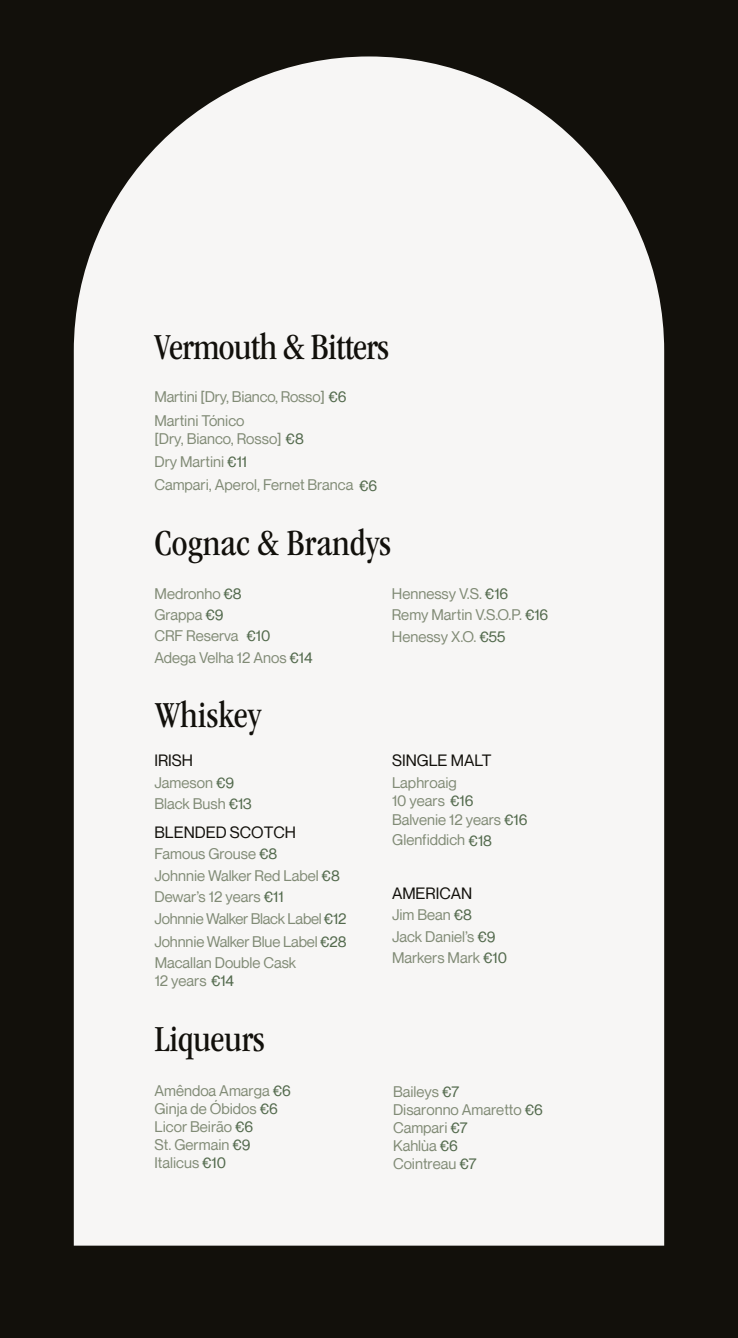
<style>
.page{position:relative;width:738px;height:1338px;background:#fff}
.page>*{position:absolute;margin:0;border:0;box-sizing:border-box;transform-origin:0 0}
.t1{font:condensed 38px "ITC Garamond Std";letter-spacing:-.01em;color:#12100b}
.t2{font:16px "Neue Montreal";color:#12100b}
.t3{font:15px/21.4px "Neue Montreal";color:#818b76}
.s1{color:#536a4d}
</style>
<div class="page">
<div style="left:0;top:0;width:737px;height:1338px;background:#12100b"></div>
<div style="left:74px;top:56px;width:589px;height:1190px;background:#f7f6f5"></div>
<h1 class="t1" style="left:154px;top:326px;width:236px">Vermouth &amp; Bitters</h1>
<p class="t3" style="left:154px;top:385px;width:193px;line-height:23.4px">Martini [Dry, Bianco, Rosso] <span class="s1">€6<br></span>Martini Tónico</p>
<p class="t3" style="left:154px;top:427px;width:224px;line-height:23.4px">[Dry, Bianco, Rosso] <span class="s1">€8<br></span>Dry Martini <span class="s1">€11<br></span>Campari, Aperol, Fernet Branca <span class="s1">€6</span></p>
<h1 class="t1" style="left:154px;top:522px;width:238px">Cognac &amp; Brandys</h1>
<p class="t3" style="left:154px;top:583px;width:160px">Medronho <span class="s1">€8<br></span>Grappa <span class="s1">€9<br></span>CRF Reserva <span class="s1">€10<br></span>Adega Velha 12 Anos <span class="s1">€14</span></p>
<p class="t3" style="left:391px;top:583px;width:158px">Hennessy V.S. <span class="s1">€16<br></span>Remy Martin V.S.O.P. <span class="s1">€16<br></span>Henessy X.O. <span class="s1">€55</span></p>
<h1 class="t1" style="left:155px;top:694px;width:107px">Whiskey</h1>
<p class="t2" style="left:154px;top:751px;width:40px">IRISH</p>
<p class="t3" style="left:154px;top:772px;width:99px">Jameson <span class="s1">€9<br></span>Black Bush <span class="s1">€13</span></p>
<p class="t2" style="left:154px;top:823px;width:143px">BLENDED SCOTCH</p>
<p class="t3" style="left:154px;top:843px;width:193px">Famous Grouse <span class="s1">€8<br></span>Johnnie Walker Red Label <span class="s1">€8<br></span>Dewar’s 12 years <span class="s1">€11<br></span>Johnnie Walker Black Label <span class="s1">€12</span></p>
<p class="t3" style="left:154px;top:931px;width:193px">Johnnie Walker Blue Label <span class="s1">€28</span></p>
<p class="t3" style="left:154px;top:953px;width:143px;line-height:18px">Macallan Double Cask<br>12 years <span class="s1">€14</span></p>
<h1 class="t1" style="left:154px;top:1018px;width:112px">Liqueurs</h1>
<p class="t3" style="left:154px;top:1082px;width:138px;line-height:18px">Amêndoa Amarga <span class="s1">€6<br></span>Ginja de Óbidos <span class="s1">€6<br></span>Licor Beirão <span class="s1">€6<br></span>St. Germain <span class="s1">€9<br></span>Italicus <span class="s1">€10</span></p>
<p class="t2" style="left:391px;top:751px;width:101px">SINGLE MALT</p>
<p class="t3" style="left:391px;top:773px;width:83px;line-height:18px">Laphroaig<br>10 years <span class="s1">€16</span></p>
<p class="t3" style="left:391px;top:810px;width:137px;line-height:20px">Balvenie 12 years <span class="s1">€16<br></span>Glenfiddich <span class="s1">€18</span></p>
<p class="t2" style="left:391px;top:883px;width:82px">AMERICAN</p>
<p class="t3" style="left:391px;top:904px;width:116px">Jim Bean <span class="s1">€8<br></span>Jack Daniel’s <span class="s1">€9<br></span>Markers Mark <span class="s1">€10</span></p>
<p class="t3" style="left:393px;top:1082px;width:151px;line-height:18px">Baileys <span class="s1">€7<br></span>Disaronno Amaretto <span class="s1">€6<br></span>Campari <span class="s1">€7<br></span>Kahlùa <span class="s1">€6<br></span>Cointreau <span class="s1">€7</span></p>
</div>
